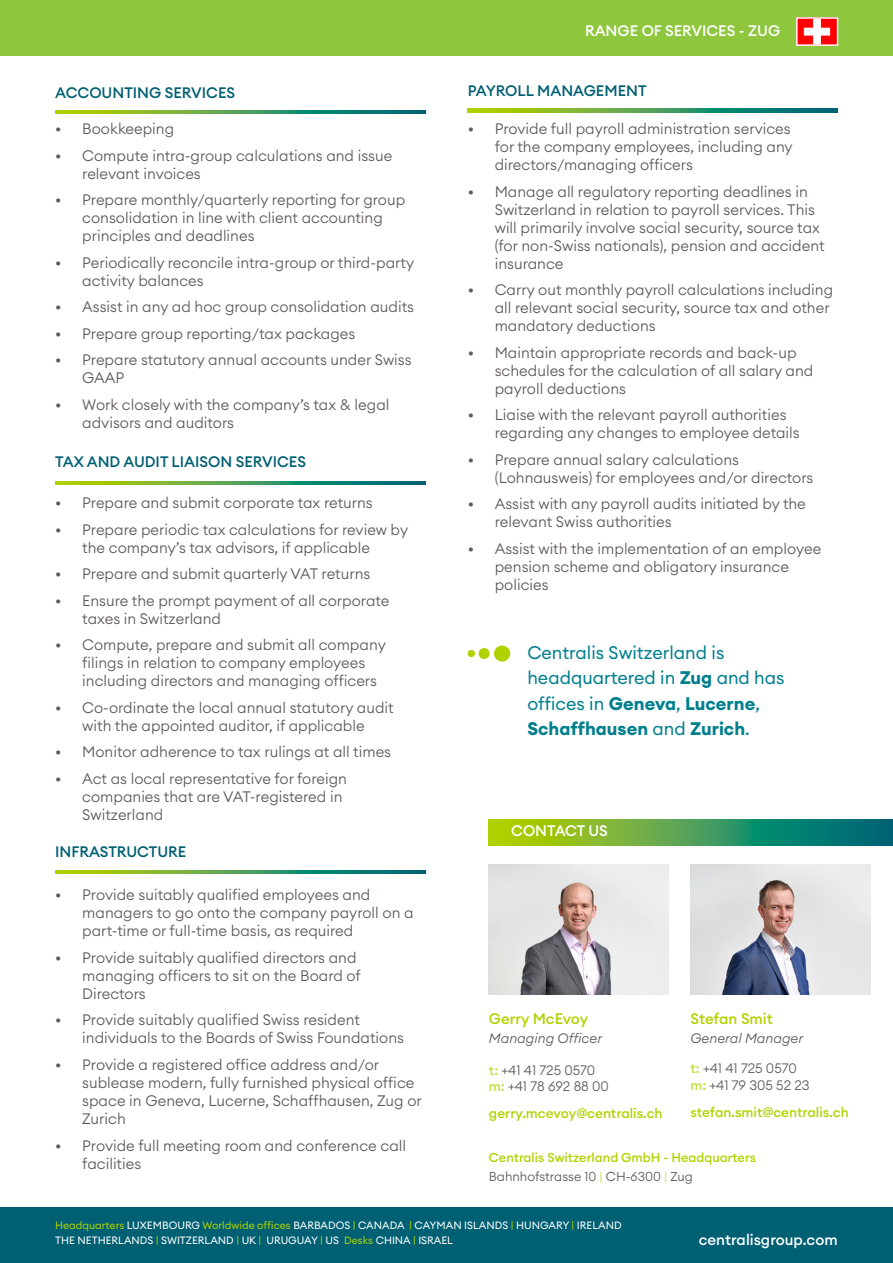
<style>
.page{position:relative;width:893px;height:1263px;background:#fff}
.page>*{position:absolute;margin:0;border:0;box-sizing:border-box;transform-origin:0 0}
.t1{font:18px/25.5px "Euclid Circular A";color:#007f8d}
.t2{font:300 15px/18px "Euclid Circular A";color:#615b59}
.SUBHEADINGS_FLYER{font:500 15px "Euclid Circular A";color:#006073}
.t3{font:500 15px "Euclid Circular A";color:#fff}
.Manager_name{font:500 15px "Euclid Circular A";letter-spacing:-.005em;color:#b2d200}
.Address{font:300 13.5px "Euclid Circular A";color:#615b59}
.email{font:500 13.5px "Euclid Circular A";color:#b2d200}
.Manager_title{font:italic 300 13.5px "Euclid Circular A";color:#615b59}
.Manager_name-2{font:500 12.75px "Euclid Circular A";color:#b2d200}
.Address-2{font:300 12.75px "Euclid Circular A";color:#615b59}
.t4{font:10.5px/15px "Euclid Circular A";color:#fff}
.s1{font-weight:700}
.s2{font-weight:500;color:#c6db42}
.s3{color:#c6db42}
.s4{color:#b2d200}
</style>
<div class="page">
<svg style="left:55px;top:111px;width:370px;height:3px"></svg>
<svg style="left:55px;top:482px;width:370px;height:3px"></svg>
<div style="left:0;top:1208px;width:893px;height:55px;background:#006073"></div>
<svg style="left:489px;top:820px;width:404px;height:26px;background:#4d9e4a"></svg>
<img style="left:489px;top:864px;width:180px;height:131px">
<div style="left:0;top:0;width:893px;height:55px;background:#8ec73e"></div>
<img style="left:799px;top:20px;width:36px;height:23px">
<div style="left:796px;top:17px;width:42px;height:29px;border:2px solid #fff"></div>
<svg style="left:55px;top:870px;width:370px;height:3px"></svg>
<svg style="left:468px;top:109px;width:370px;height:3px"></svg>
<img style="left:690px;top:864px;width:180px;height:131px">
<div style="left:494px;top:645px;width:16px;height:17px;background:#b2d200;border-radius:50%"></div>
<div style="left:479px;top:648px;width:11px;height:11px;background:#b2d200;border-radius:50%"></div>
<div style="left:468px;top:650px;width:7px;height:7px;background:#b2d200;border-radius:50%"></div>
<p class="SUBHEADINGS_FLYER" style="left:55px;top:83px;width:181px">ACCOUNTING SERVICES</p>
<p class="t2" style="left:55px;top:120px;width:120px">• Bookkeeping</p>
<p class="t2" style="left:82px;top:146px;width:312px;text-indent:-27px">• Compute intra-group calculations and issue relevant invoices</p>
<p class="t2" style="left:82px;top:191px;width:324px;text-indent:-27px">• Prepare monthly/quarterly reporting for group consolidation in line with client accounting principles and deadlines</p>
<p class="t2" style="left:82px;top:253px;width:333px;text-indent:-27px">• Periodically reconcile intra-group or third-party activity balances</p>
<p class="t2" style="left:55px;top:298px;width:360px">• Assist in any ad hoc group consolidation audits</p>
<p class="t2" style="left:55px;top:324px;width:302px">• Prepare group reporting/tax packages</p>
<p class="t2" style="left:82px;top:351px;width:331px;text-indent:-27px">• Prepare statutory annual accounts under Swiss<br>GAAP</p>
<p class="t2" style="left:82px;top:395px;width:309px;text-indent:-27px">• Work closely with the company’s tax &amp; legal advisors and auditors</p>
<p class="SUBHEADINGS_FLYER" style="left:55px;top:452px;width:252px">TAX AND AUDIT LIAISON SERVICES</p>
<p class="t2" style="left:55px;top:494px;width:319px">• Prepare and submit corporate tax returns</p>
<p class="t2" style="left:82px;top:520px;width:327px;text-indent:-27px">• Prepare periodic tax calculations for review by the company’s tax advisors, if applicable</p>
<p class="t2" style="left:55px;top:565px;width:317px">• Prepare and submit quarterly VAT returns</p>
<p class="t2" style="left:82px;top:591px;width:309px;text-indent:-27px">• Ensure the prompt payment of all corporate taxes in Switzerland</p>
<p class="t2" style="left:82px;top:636px;width:305px;text-indent:-27px">• Compute, prepare and submit all company filings in relation to company employees including directors and managing officers</p>
<p class="t2" style="left:55px;top:698px;width:340px;text-align:center">• Co-ordinate the local annual statutory audit with the appointed auditor, if applicable</p>
<p class="t2" style="left:55px;top:743px;width:337px">• Monitor adherence to tax rulings at all times</p>
<p class="t2" style="left:82px;top:769px;width:266px;text-indent:-27px">• Act as local representative for foreign companies that are VAT-registered in<br>Switzerland</p>
<p class="SUBHEADINGS_FLYER" style="left:55px;top:842px;width:133px">INFRASTRUCTURE</p>
<p class="t2" style="left:82px;top:886px;width:333px;text-indent:-27px">• Provide suitably qualified employees and managers to go onto the company payroll on a part-time or full-time basis, as required</p>
<p class="t2" style="left:82px;top:948px;width:280px;text-indent:-27px">• Provide suitably qualified directors and managing officers to sit on the Board of<br>Directors</p>
<p class="t2" style="left:82px;top:1011px;width:323px;text-indent:-27px">• Provide suitably qualified Swiss resident individuals to the Boards of Swiss Foundations</p>
<p class="t2" style="left:82px;top:1055px;width:341px;text-indent:-27px">• Provide a registered office address and/or sublease modern, fully furnished physical office space in Geneva, Lucerne, Schaffhausen, Zug or Zurich</p>
<p class="t2" style="left:82px;top:1136px;width:325px;text-indent:-27px">• Provide full meeting room and conference call facilities</p>
<p class="t3" style="left:585px;top:21px;width:197px">RANGE OF SERVICES - ZUG</p>
<p class="SUBHEADINGS_FLYER" style="left:468px;top:80px;width:180px">PAYROLL MANAGEMENT</p>
<p class="t2" style="left:495px;top:120px;width:299px;text-indent:-27px">• Provide full payroll administration services for the company employees, including any directors/managing officers</p>
<p class="t2" style="left:495px;top:182px;width:331px;text-indent:-27px">• Manage all regulatory reporting deadlines in Switzerland in relation to payroll services. This will primarily involve social security, source tax (for non-Swiss nationals), pension and accident insurance</p>
<p class="t2" style="left:495px;top:281px;width:340px;text-indent:-27px">• Carry out monthly payroll calculations including all relevant social security, source tax and other mandatory deductions</p>
<p class="t2" style="left:495px;top:343px;width:320px;text-indent:-27px">• Maintain appropriate records and back-up schedules for the calculation of all salary and payroll deductions</p>
<p class="t2" style="left:495px;top:406px;width:306px;text-indent:-27px">• Liaise with the relevant payroll authorities regarding any changes to employee details</p>
<p class="t2" style="left:495px;top:450px;width:320px;text-indent:-27px">• Prepare annual salary calculations (Lohnausweis) for employees and/or directors</p>
<p class="t2" style="left:495px;top:495px;width:313px;text-indent:-27px">• Assist with any payroll audits initiated by the relevant Swiss authorities</p>
<p class="t2" style="left:495px;top:539px;width:328px;text-indent:-27px">• Assist with the implementation of an employee pension scheme and obligatory insurance policies</p>
<p class="t1" style="left:527px;top:639px;width:259px">Centralis Switzerland is headquartered in <span class="s1">Zug</span> and has offices in <span class="s1">Geneva</span>, <span class="s1">Lucerne</span>,<br><span class="s1">Schaffhausen</span> and <span class="s1">Zurich</span>.</p>
<p class="t3" style="left:511px;top:821px;width:98px">CONTACT US</p>
<p class="Manager_name" style="left:690px;top:1009px;width:84px">Stefan Smit</p>
<p class="Manager_title" style="left:690px;top:1030px;width:114px">General Manager</p>
<p class="Address" style="left:690px;top:1060px;width:108px"><span class="s2">t:</span> +41 41 725 0570</p>
<p class="Address" style="left:690px;top:1076px;width:121px"><span class="s2">m:</span> +41 79 305 52 23</p>
<p class="email" style="left:690px;top:1103px;width:160px">stefan.smit@centralis.ch</p>
<p class="Manager_name-2" style="left:489px;top:1149px;width:269px">Centralis Switzerland GmbH - Headquarters</p>
<p class="Address-2" style="left:489px;top:1168px;width:206px">Bahnhofstrasse 10 <span class="s3">|</span> CH-6300 <span class="s3">|</span> Zug</p>
<p class="Manager_name" style="left:489px;top:1009px;width:101px">Gerry McEvoy</p>
<p class="Manager_title" style="left:489px;top:1030px;width:115px">Managing Officer</p>
<p class="Address" style="left:489px;top:1061px;width:108px"><span class="s2">t:</span> +41 41 725 0570</p>
<p class="Address" style="left:489px;top:1078px;width:122px"><span class="s2">m:</span> +41 78 692 88 00</p>
<p class="email" style="left:489px;top:1105px;width:175px">gerry.mcevoy@centralis.ch</p>
<p class="t4" style="left:55px;top:1218px;width:568px"><span class="s4">Headquarters</span> LUXEMBOURG <span class="s4">Worldwide offices</span> BARBADOS <span class="s4">|</span> CANADA <span class="s4">|</span> CAYMAN ISLANDS <span class="s4">|</span> HUNGARY <span class="s4">|</span> IRELAND<br>THE NETHERLANDS <span class="s4">|</span> SWITZERLAND <span class="s4">|</span> UK <span class="s4">|</span> URUGUAY <span class="s4">|</span> US <span class="s4">Desks</span> CHINA <span class="s4">|</span> ISRAEL</p>
<p class="t3" style="left:699px;top:1230px;width:140px">centralisgroup.com</p>
</div>
